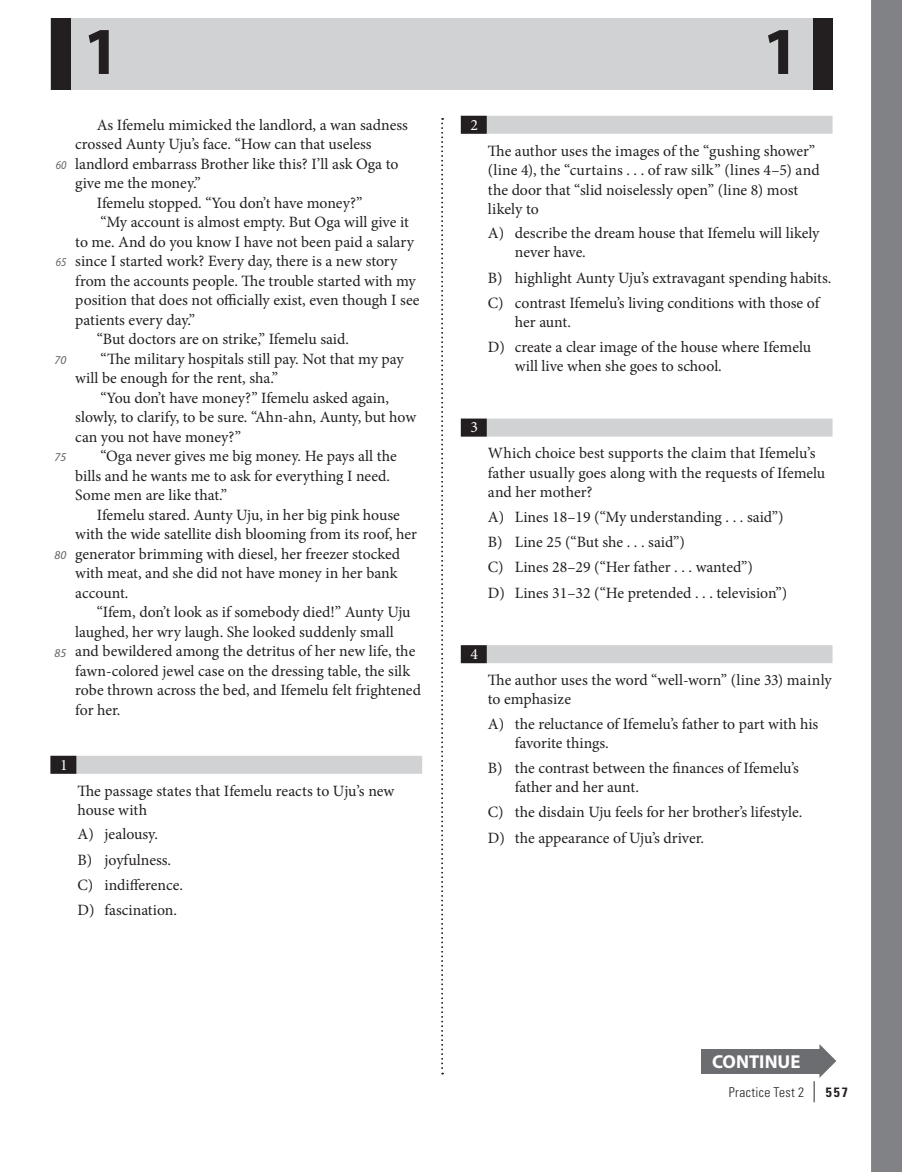
<style>
.page{position:relative;width:902px;height:1172px;background:#fff}
.page>*{position:absolute;margin:0;border:0;box-sizing:border-box;transform-origin:0 0}
.t1{font:700 67.5px "Myriad Pro";color:#231f20}
.t2{font:700 18.75px "Myriad";color:#fff}
.RSAT_2_Col_-_Reading{font:15.75px/19.5px "Minion Pro";letter-spacing:-.005em;color:#231f20}
.new_RSAT_answer{font:15.75px/18.9px "Minion Pro";letter-spacing:-.005em;color:#231f20}
.new_RSAT_stem{font:15.75px/19.5px "Minion Pro";color:#231f20}
.new_RSAT{font:15.75px "Minion Pro";color:#fff}
.t3{font:300 condensed 13.5px "Univers LT Std";letter-spacing:.025em;color:#231f20}
.line_numbers{font:italic 12px "Myriad Pro";color:#636366}
.line_numbers-2{font:italic 12px "Myriad Pro";color:#636366;scale:.9 1}
.s1{font-family:"Univers LT";font-weight:400;font-size:21px}
.s2{font-weight:700}
</style>
<div class="page">
<div style="left:50px;top:18px;width:782px;height:72px;background:#d1d2d4"></div>
<div style="left:51px;top:18px;width:19px;height:72px;background:#231f20"></div>
<div style="left:813px;top:18px;width:19px;height:72px;background:#231f20"></div>
<div style="left:700px;top:1049px;width:122px;height:24px;background:#6c6d70"></div>
<svg style="left:819px;top:1044px;width:17px;height:33px"></svg>
<svg style="left:441px;top:118px;width:2px;height:956px"></svg>
<div style="left:50px;top:755px;width:372px;height:18px;background:#d1d2d4"></div>
<div style="left:50px;top:755px;width:26px;height:18px;background:#231f20"></div>
<div style="left:461px;top:116px;width:371px;height:18px;background:#d1d2d4"></div>
<div style="left:461px;top:116px;width:26px;height:18px;background:#231f20"></div>
<div style="left:461px;top:418px;width:371px;height:18px;background:#d1d2d4"></div>
<div style="left:461px;top:418px;width:26px;height:18px;background:#231f20"></div>
<div style="left:461px;top:645px;width:371px;height:18px;background:#d1d2d4"></div>
<div style="left:461px;top:645px;width:26px;height:18px;background:#231f20"></div>
<div style="left:871px;top:0;width:31px;height:1172px;background:#808285"></div>
<h1 class="t1" style="left:83px;top:7px;width:39px">1</h1>
<h1 class="t1" style="left:762px;top:7px;width:39px">1</h1>
<p class="line_numbers-2" style="left:56px;top:157px;width:13px">60</p>
<p class="line_numbers-2" style="left:56px;top:255px;width:13px">65</p>
<p class="line_numbers" style="left:55px;top:352px;width:13px">70</p>
<p class="line_numbers" style="left:55px;top:450px;width:13px">75</p>
<p class="line_numbers" style="left:55px;top:547px;width:13px">80</p>
<p class="line_numbers" style="left:55px;top:645px;width:13px">85</p>
<p class="RSAT_2_Col_-_Reading" style="left:75px;top:115px;width:334px;text-indent:22px">As Ifemelu mimicked the landlord, a wan sadness crossed Aunty Uju’s face. “How can that useless landlord embarrass Brother like this? I’ll ask Oga to give me the money.”</p>
<p class="RSAT_2_Col_-_Reading" style="left:97px;top:193px;width:267px">Ifemelu stopped. “You don’t have money?”</p>
<p class="RSAT_2_Col_-_Reading" style="left:75px;top:212px;width:346px;text-indent:25px">“My account is almost empty. But Oga will give it to me. And do you know I have not been paid a salary since I started work? Every day, there is a new story from the accounts people. The trouble started with my position that does not officially exist, even though I see patients every day.”</p>
<p class="RSAT_2_Col_-_Reading" style="left:97px;top:329px;width:253px">“But doctors are on strike,” Ifemelu said.</p>
<p class="RSAT_2_Col_-_Reading" style="left:75px;top:349px;width:330px;text-indent:25px">“The military hospitals still pay. Not that my pay will be enough for the rent, sha.”</p>
<p class="RSAT_2_Col_-_Reading" style="left:75px;top:388px;width:342px;text-indent:25px">“You don’t have money?” Ifemelu asked again, slowly, to clarify, to be sure. “Ahn-ahn, Aunty, but how can you not have money?”</p>
<p class="RSAT_2_Col_-_Reading" style="left:75px;top:446px;width:323px;text-indent:25px">“Oga never gives me big money. He pays all the bills and he wants me to ask for everything I need.<br>Some men are like that.”</p>
<p class="RSAT_2_Col_-_Reading" style="left:75px;top:505px;width:343px;text-indent:22px">Ifemelu stared. Aunty Uju, in her big pink house with the wide satellite dish blooming from its roof, her generator brimming with diesel, her freezer stocked with meat, and she did not have money in her bank account.</p>
<p class="RSAT_2_Col_-_Reading" style="left:75px;top:602px;width:347px;text-indent:22px">“Ifem, don’t look as if somebody died!” Aunty Uju laughed, her wry laugh. She looked suddenly small and bewildered among the detritus of her new life, the fawn-colored jewel case on the dressing table, the silk robe thrown across the bed, and Ifemelu felt frightened for her.</p>
<p class="new_RSAT" style="left:60px;top:754px;width:9px">1</p>
<p class="new_RSAT_stem" style="left:77px;top:781px;width:318px">The passage states that Ifemelu reacts to Uju’s new house with</p>
<p class="new_RSAT_answer" style="left:77px;top:824px;width:82px">A) jealousy.</p>
<p class="new_RSAT_answer" style="left:77px;top:850px;width:95px">B) joyfulness.</p>
<p class="new_RSAT_answer" style="left:77px;top:875px;width:107px">C) indifference.</p>
<p class="new_RSAT_answer" style="left:77px;top:901px;width:101px">D) fascination.</p>
<p class="new_RSAT" style="left:470px;top:114px;width:9px">2</p>
<p class="new_RSAT_stem" style="left:488px;top:141px;width:333px">The author uses the images of the “gushing shower” (line 4), the “curtains . . . of raw silk” (lines 4–5) and the door that “slid noiselessly open” (line 8) most likely to</p>
<p class="new_RSAT_answer" style="left:515px;top:224px;width:306px;text-indent:-27px">A) describe the dream house that Ifemelu will likely never have.</p>
<p class="new_RSAT_answer" style="left:488px;top:268px;width:345px">B) highlight Aunty Uju’s extravagant spending habits.</p>
<p class="new_RSAT_answer" style="left:515px;top:293px;width:306px;text-indent:-27px">C) contrast Ifemelu’s living conditions with those of her aunt.</p>
<p class="new_RSAT_answer" style="left:515px;top:338px;width:298px;text-indent:-27px">D) create a clear image of the house where Ifemelu will live when she goes to school.</p>
<p class="new_RSAT" style="left:470px;top:417px;width:9px">3</p>
<p class="new_RSAT_stem" style="left:488px;top:443px;width:339px">Which choice best supports the claim that Ifemelu’s father usually goes along with the requests of Ifemelu and her mother?</p>
<p class="new_RSAT_answer" style="left:488px;top:507px;width:297px">A) Lines 18–19 (“My understanding . . . said”)</p>
<p class="new_RSAT_answer" style="left:488px;top:532px;width:198px">B) Line 25 (“But she . . . said”)</p>
<p class="new_RSAT_answer" style="left:488px;top:558px;width:266px">C) Lines 28–29 (“Her father . . . wanted”)</p>
<p class="new_RSAT_answer" style="left:488px;top:583px;width:301px">D) Lines 31–32 (“He pretended . . . television”)</p>
<p class="new_RSAT" style="left:470px;top:643px;width:9px">4</p>
<p class="new_RSAT_stem" style="left:488px;top:670px;width:345px">The author uses the word “well-worn” (line 33) mainly to emphasize</p>
<p class="new_RSAT_answer" style="left:515px;top:714px;width:305px;text-indent:-27px">A) the reluctance of Ifemelu’s father to part with his favorite things.</p>
<p class="new_RSAT_answer" style="left:515px;top:758px;width:285px;text-indent:-27px">B) the contrast between the finances of Ifemelu’s father and her aunt.</p>
<p class="new_RSAT_answer" style="left:488px;top:803px;width:316px">C) the disdain Uju feels for her brother’s lifestyle.</p>
<p class="new_RSAT_answer" style="left:488px;top:828px;width:218px">D) the appearance of Uju’s driver.</p>
<p class="t2" style="left:712px;top:1051px;width:90px">CONTINUE</p>
<p class="t3" style="left:728px;top:1084px;width:120px">Practice Test 2 <span class="s1">|</span> <span class="s2">557</span></p>
</div>
